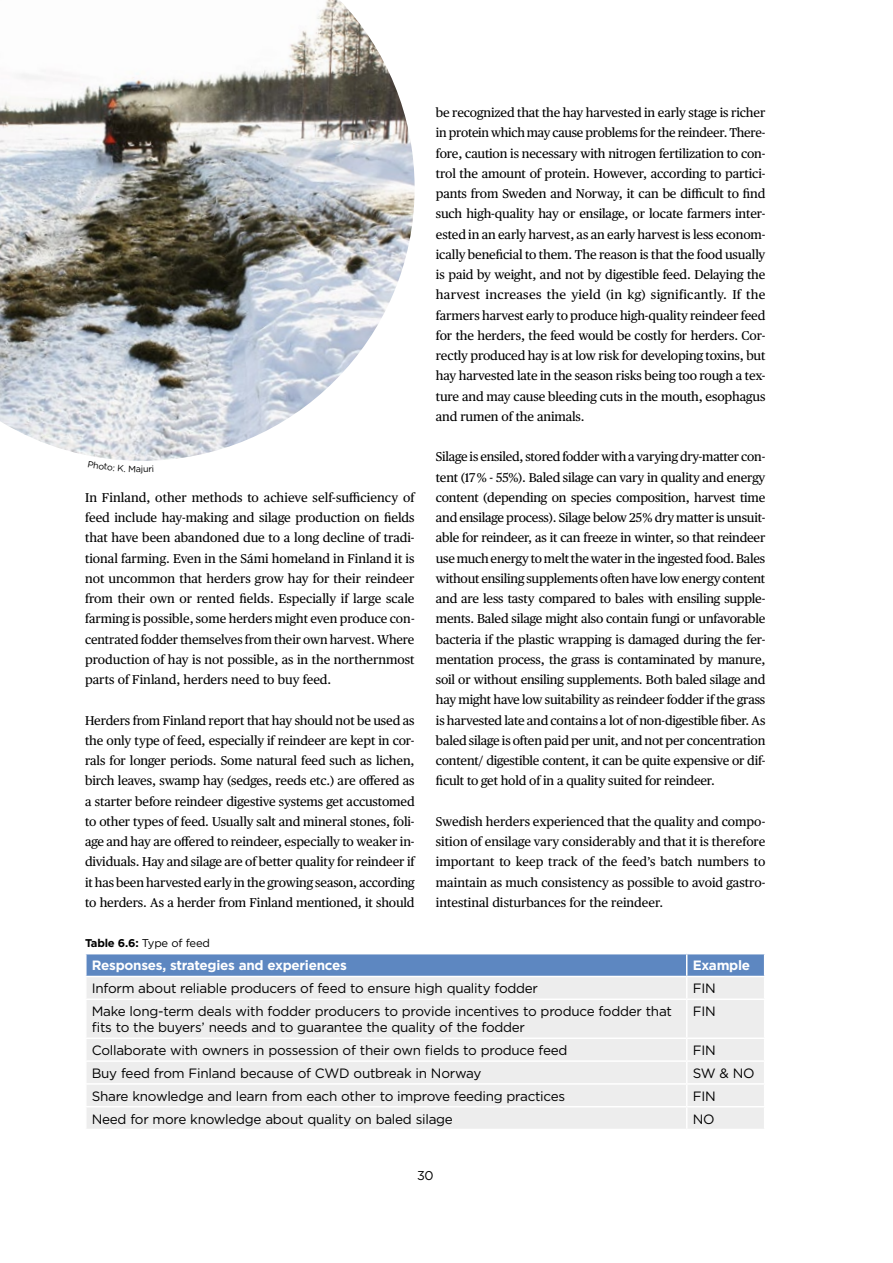
<style>
.page{position:relative;width:893px;height:1263px;background:#fff}
.page>*{position:absolute;margin:0;border:0;box-sizing:border-box;transform-origin:0 0}
.TABELL_text{font:13.5px/16.2px "Gotham 20";color:#000}
.TABELL_medium_vänste{font:700 13.5px "Gotham 20";color:#fff}
.Brödtext_Publico{font:12.75px/20.2px "Publico Text";letter-spacing:-.01em;color:#000;text-align:justify}
.t1{font:12.75px "Gotham 20";color:#000}
.bildtext{font:11.25px "Gotham 20";color:#000}
.t2{font:9px "Gotham 20";color:#000}
.s1{font-weight:700}
</style>
<div class="page">
<div style="left:87px;top:1000px;width:677px;height:129px;background:#ededed"></div>
<svg style="left:86px;top:954px;width:679px;height:44px;background:#a8bcd8"></svg>
<hr style="left:686px;top:1000px;width:1px;height:37px;background:#fff">
<hr style="left:85px;top:1037px;width:602px;height:2px;background:#fff">
<hr style="left:687px;top:1037px;width:78px;height:2px;background:#fff">
<hr style="left:85px;top:1060px;width:602px;height:2px;background:#fff">
<hr style="left:687px;top:1060px;width:78px;height:2px;background:#fff">
<hr style="left:85px;top:1083px;width:602px;height:2px;background:#fff">
<hr style="left:687px;top:1083px;width:78px;height:2px;background:#fff">
<hr style="left:85px;top:1106px;width:602px;height:1px;background:#fff">
<hr style="left:687px;top:1106px;width:78px;height:1px;background:#fff">
<svg style="left:686px;top:1039px;width:1px;height:90px"></svg>
<img style="left:0;top:0;width:415px;height:461px">
<svg style="left:88px;top:460px;width:52px;height:1px"></svg>
<p class="t2" style="left:141px;top:463px;width:9px">ju</p>
<p class="Brödtext_Publico" style="left:85px;top:486px;width:331px">In Finland, other methods to achieve self-sufficiency of feed include hay-making and silage production on fields that have been abandoned due to a long decline of tradi&shy;tional farming. Even in the Sámi homeland in Finland it is not uncommon that herders grow hay for their reindeer from their own or rented fields. Especially if large scale farming is possible, some herders might even produce con&shy;centrated fodder themselves from their own harvest. Where production of hay is not possible, as in the northernmost parts of Finland, herders need to buy feed.</p>
<p class="Brödtext_Publico" style="left:85px;top:709px;width:331px">Herders from Finland report that hay should not be used as the only type of feed, especially if reindeer are kept in cor&shy;rals for longer periods. Some natural feed such as lichen, birch leaves, swamp hay (sedges, reeds etc.) are offered as a starter before reindeer digestive systems get accustomed to other types of feed. Usually salt and mineral stones, foli&shy;age and hay are offered to reindeer, especially to weaker in&shy;dividuals. Hay and silage are of better quality for reindeer if it has been harvested early in the growing season, according to herders. As a herder from Finland mentioned, it should</p>
<p class="Brödtext_Publico" style="left:436px;top:102px;width:331px">be recognized that the hay harvested in early stage is richer in protein which may cause problems for the reindeer. There&shy;fore, caution is necessary with nitrogen fertilization to con&shy;trol the amount of protein. However, according to partici&shy;pants from Sweden and Norway, it can be difficult to find such high-quality hay or ensilage, or locate farmers inter&shy;ested in an early harvest, as an early harvest is less econom&shy;ically beneficial to them. The reason is that the food usually is paid by weight, and not by digestible feed. Delaying the harvest increases the yield (in kg) significantly. If the farmers harvest early to produce high-quality reindeer feed for the herders, the feed would be costly for herders. Cor&shy;rectly produced hay is at low risk for developing toxins, but hay harvested late in the season risks being too rough a tex&shy;ture and may cause bleeding cuts in the mouth, esophagus and rumen of the animals.</p>
<p class="Brödtext_Publico" style="left:436px;top:446px;width:331px">Silage is ensiled, stored fodder with a varying dry-matter con&shy;tent (17 % - 55%). Baled silage can vary in quality and energy content (depending on species composition, harvest time and ensilage process). Silage below 25 % dry matter is unsuit&shy;able for reindeer, as it can freeze in winter, so that reindeer use much energy to melt the water in the ingested food. Bales without ensiling supplements often have low energy content and are less tasty compared to bales with ensiling supple&shy;ments. Baled silage might also contain fungi or unfavorable bacteria if the plastic wrapping is damaged during the fer&shy;mentation process, the grass is contaminated by manure, soil or without ensiling supplements. Both baled silage and hay might have low suitability as reindeer fodder if the grass is harvested late and contains a lot of non-digestible fiber. As baled silage is often paid per unit, and not per concentration content/ digestible content, it can be quite expensive or dif&shy;ficult to get hold of in a quality suited for reindeer.</p>
<p class="Brödtext_Publico" style="left:436px;top:810px;width:331px">Swedish herders experienced that the quality and compo&shy;sition of ensilage vary considerably and that it is therefore important to keep track of the feed’s batch numbers to maintain as much consistency as possible to avoid gastro&shy;intestinal disturbances for the reindeer.</p>
<p class="bildtext" style="left:85px;top:936px;width:126px"><span class="s1">Table 6.6:</span> Type of feed</p>
<p class="TABELL_medium_vänste" style="left:92px;top:957px;width:256px">Responses, strategies and experiences</p>
<p class="TABELL_medium_vänste" style="left:693px;top:957px;width:59px">Example</p>
<p class="TABELL_text" style="left:92px;top:980px;width:447px">Inform about reliable producers of feed to ensure high quality fodder</p>
<p class="TABELL_text" style="left:693px;top:980px;width:24px">FIN</p>
<p class="TABELL_text" style="left:92px;top:1003px;width:581px">Make long-term deals with fodder producers to provide incentives to produce fodder that fits to the buyers’ needs and to guarantee the quality of the fodder</p>
<p class="TABELL_text" style="left:693px;top:1003px;width:24px">FIN</p>
<p class="TABELL_text" style="left:92px;top:1042px;width:477px">Collaborate with owners in possession of their own fields to produce feed</p>
<p class="TABELL_text" style="left:693px;top:1042px;width:24px">FIN</p>
<p class="TABELL_text" style="left:92px;top:1065px;width:391px">Buy feed from Finland because of CWD outbreak in Norway</p>
<p class="TABELL_text" style="left:693px;top:1065px;width:63px">SW &amp; NO</p>
<p class="TABELL_text" style="left:92px;top:1087px;width:475px">Share knowledge and learn from each other to improve feeding practices</p>
<p class="TABELL_text" style="left:693px;top:1087px;width:24px">FIN</p>
<p class="TABELL_text" style="left:92px;top:1110px;width:362px">Need for more knowledge about quality on baled silage</p>
<p class="TABELL_text" style="left:693px;top:1110px;width:23px">NO</p>
<p class="t1" style="left:417px;top:1167px;width:18px">30</p>
</div>
